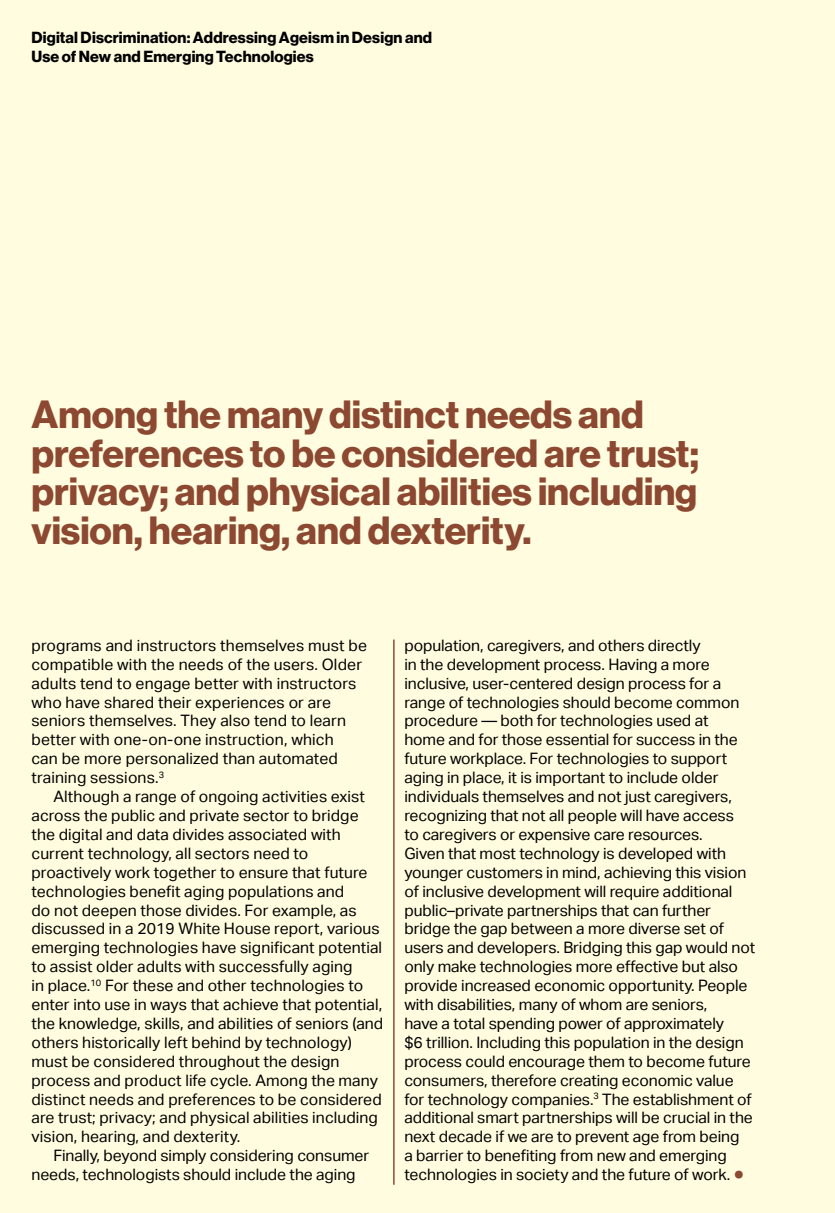
<style>
.page{position:relative;width:835px;height:1213px;background:#fffcdf}
.page>*{position:absolute;margin:0;border:0;box-sizing:border-box;transform-origin:0 0}
.t1{font:38.5px/38.5px "N Haas Grotesk DS Pro 75 Bd";color:#8c4830}
.t2{font:15.75px/18.9px "Aktiv Grotesk";letter-spacing:-.005em;color:#000}
.t3{font:15.75px/18.9px "N Haas Grotesk DS Pro 75 Bd";letter-spacing:.01em;color:#000}
.s1{font-style:italic;color:#8c4830}
</style>
<div class="page">
<hr style="left:393px;top:639px;width:1px;height:545px;background:#8c4830">
<p class="t3" style="left:32px;top:28px;width:402px">Digital Discrimination: Addressing Ageism in Design and<br>Use of New and Emerging Technologies</p>
<h1 class="t1" style="left:32px;top:396px;width:669px">Among the many distinct needs and preferences to be considered are trust; privacy; and physical abilities including vision, hearing, and dexterity.</h1>
<p class="t2" style="left:32px;top:636px;width:337px">programs and instructors themselves must be compatible with the needs of the users. Older adults tend to engage better with instructors who have shared their experiences or are seniors themselves. They also tend to learn better with one-on-one instruction, which<br>can be more personalized than automated training sessions.<sup>3</sup></p>
<p class="t2" style="left:32px;top:787px;width:353px;text-indent:22px">Although a range of ongoing activities exist across the public and private sector to bridge the digital and data divides associated with current technology, all sectors need to proactively work together to ensure that future technologies benefit aging populations and<br>do not deepen those divides. For example, as discussed in a 2019 White House report, various emerging technologies have significant potential to assist older adults with successfully aging<br>in place.<sup>10</sup> For these and other technologies to enter into use in ways that achieve that potential, the knowledge, skills, and abilities of seniors (and others historically left behind by technology) must be considered throughout the design process and product life cycle. Among the many distinct needs and preferences to be considered are trust; privacy; and physical abilities including vision, hearing, and dexterity.</p>
<p class="t2" style="left:32px;top:1146px;width:339px;text-indent:22px">Finally, beyond simply considering consumer needs, technologists should include the aging</p>
<p class="t2" style="left:404px;top:636px;width:352px">population, caregivers, and others directly<br>in the development process. Having a more inclusive, user-centered design process for a range of technologies should become common procedure — both for technologies used at<br>home and for those essential for success in the future workplace. For technologies to support aging in place, it is important to include older individuals themselves and not just caregivers, recognizing that not all people will have access<br>to caregivers or expensive care resources.<br>Given that most technology is developed with younger customers in mind, achieving this vision of inclusive development will require additional public–private partnerships that can further bridge the gap between a more diverse set of users and developers. Bridging this gap would not only make technologies more effective but also provide increased economic opportunity. People with disabilities, many of whom are seniors,<br>have a total spending power of approximately<br>$6 trillion. Including this population in the design process could encourage them to become future consumers, therefore creating economic value for technology companies.<sup>3</sup> The establishment of additional smart partnerships will be crucial in the next decade if we are to prevent age from being<br>a barrier to benefiting from new and emerging technologies in society and the future of work. <span class="s1">●</span></p>
</div>
